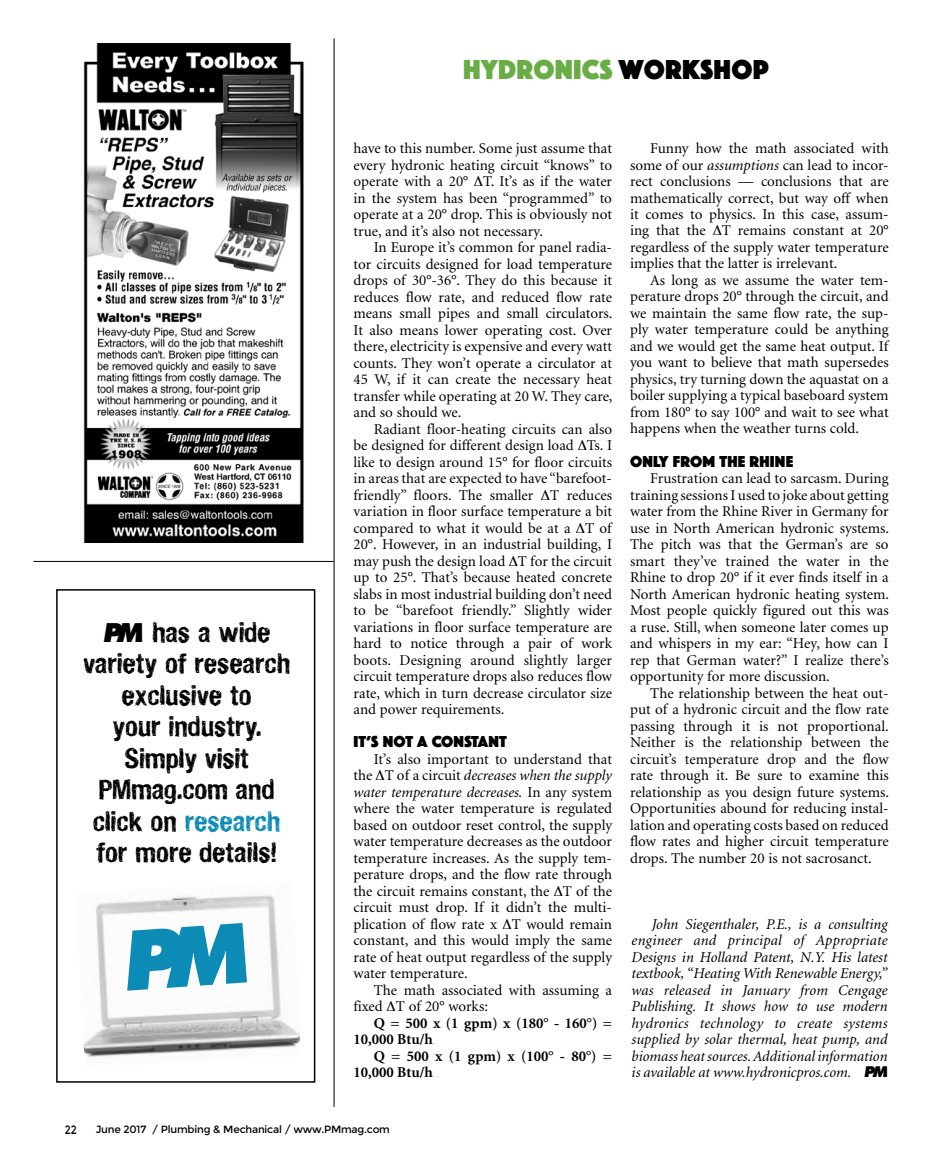
<style>
.page{position:relative;width:945px;height:1161px;background:#fff}
.page>*{position:absolute;margin:0;border:0;box-sizing:border-box;transform-origin:0 0}
.t1{font:28.5px "Phosphate Solid";letter-spacing:.01em;color:#68ae45}
.t2{font:27px/31.5px "Hand Vetica";color:#000;text-align:center}
.t3{font:16.5px "Phosphate Solid";letter-spacing:.015em;color:#000}
.t4{font:15px/16.5px "Minion";color:#000;text-align:justify}
.t5{font:italic 15px/16.5px "Minion";color:#000;text-align:justify}
.t6{font:700 15px/16.5px "Minion";color:#000}
.t7{font:12px "Montserrat";color:#000;scale:.85 1}
.t8{font:10.5px "Montserrat";letter-spacing:-.02em;color:#000}
.s1{font-family:"Futura";font-weight:800;font-style:italic;font-size:25.05px}
.s2{color:#0b8bb5}
.s3{color:#000}
.s4{font-style:italic}
.s5{font-weight:400}
.s6{font-family:"Futura";font-weight:800;font-size:14.25px}
</style>
<div class="page">
<hr style="left:334px;top:38px;width:1px;height:1069px;background:#000">
<hr style="left:33px;top:561px;width:301px;height:1px;background:#000">
<img style="left:83px;top:43px;width:221px;height:500px">
<img style="left:84px;top:895px;width:217px;height:162px">
<div style="left:56px;top:589px;width:259px;height:494px;border:2px solid #000"></div>
<svg style="left:123px;top:923px;width:124px;height:68px"></svg>
<h2 class="t2" style="left:83px;top:615px;width:208px"><span class="s1">PM</span> has a wide variety of research exclusive to<br>your industry.<br>Simply visit<br>PMmag.com and click on <span class="s2">research </span>for more details!</h2>
<h1 class="t1" style="left:463px;top:50px;width:307px">HYDRONICS <span class="s3">WORKSHOP</span></h1>
<p class="t4" style="left:354px;top:141px;width:260px">have to this number. Some just assume that every hydronic heating circuit “knows” to operate with a 20° ∆T. It’s as if the water in the system has been “programmed” to operate at a 20° drop. This is obviously not true, and it’s also not necessary.</p>
<p class="t4" style="left:354px;top:240px;width:261px;text-indent:20px">In Europe it’s common for panel radia&shy;tor circuits designed for load temperature drops of 30°-36°. They do this because it reduces flow rate, and reduced flow rate means small pipes and small circulators.<br>It also means lower operating cost. Over there, electricity is expensive and every watt counts. They won’t operate a circulator at 45 W, if it can create the necessary heat transfer while operating at 20 W. They care, and so should we.</p>
<p class="t4" style="left:354px;top:421px;width:260px;text-indent:20px">Radiant floor-heating circuits can also be designed for different design load ∆Ts. I like to design around 15° for floor circuits in areas that are expected to have “barefoot&shy;friendly” floors. The smaller ∆T reduces variation in floor surface temperature a bit compared to what it would be at a ∆T of 20°. However, in an industrial building, I may push the design load ∆T for the circuit up to 25°. That’s because heated concrete slabs in most industrial building don’t need to be “barefoot friendly.” Slightly wider variations in floor surface temperature are hard to notice through a pair of work boots. Designing around slightly larger circuit temperature drops also reduces flow rate, which in turn decrease circulator size and power requirements.</p>
<p class="t3" style="left:354px;top:730px;width:155px">IT’S NOT A CONSTANT</p>
<p class="t4" style="left:354px;top:751px;width:260px;text-indent:20px">It’s also important to understand that the ∆T of a circuit <span class="s4">decreases when the supply water temperature decreases.</span> In any system where the water temperature is regulated based on outdoor reset control, the supply water temperature decreases as the outdoor temperature increases. As the supply tem&shy;perature drops, and the flow rate through the circuit remains constant, the ∆T of the circuit must drop. If it didn’t the multi&shy;plication of flow rate x ∆T would remain constant, and this would imply the same rate of heat output regardless of the supply water temperature.</p>
<p class="t4" style="left:354px;top:982px;width:260px;text-indent:20px">The math associated with assuming a fixed ∆T of 20° works:</p>
<p class="t6" style="left:354px;top:1015px;width:260px;text-indent:20px">Q = 500 x (1 gpm) x (180<span class="s5">°</span> - 160<span class="s5">°</span>) =<br>10,000 Btu/h</p>
<p class="t6" style="left:354px;top:1048px;width:260px;text-indent:20px">Q = 500 x (1 gpm) x (100<span class="s5">°</span> - 80<span class="s5">°</span>) =<br>10,000 Btu/h</p>
<p class="t4" style="left:630px;top:141px;width:260px;text-indent:20px">Funny how the math associated with some of our <span class="s4">assumptions</span> can lead to incor&shy;rect conclusions — conclusions that are mathematically correct, but way off when it comes to physics. In this case, assum&shy;ing that the ∆T remains constant at 20° regardless of the supply water temperature implies that the latter is irrelevant.</p>
<p class="t4" style="left:630px;top:273px;width:260px;text-indent:20px">As long as we assume the water tem&shy;perature drops 20° through the circuit, and we maintain the same flow rate, the sup&shy;ply water temperature could be anything and we would get the same heat output. If you want to believe that math supersedes physics, try turning down the aquastat on a boiler supplying a typical baseboard system from 180° to say 100° and wait to see what happens when the weather turns cold.</p>
<p class="t3" style="left:630px;top:449px;width:165px">ONLY FROM THE RHINE</p>
<p class="t4" style="left:630px;top:471px;width:261px;text-indent:20px">Frustration can lead to sarcasm. During training sessions I used to joke about getting water from the Rhine River in Germany for use in North American hydronic systems.<br>The pitch was that the German’s are so smart they’ve trained the water in the Rhine to drop 20° if it ever finds itself in a North American hydronic heating system.<br>Most people quickly figured out this was a ruse. Still, when someone later comes up and whispers in my ear: “Hey, how can I rep that German water?” I realize there’s opportunity for more discussion.</p>
<p class="t4" style="left:630px;top:685px;width:261px;text-indent:20px">The relationship between the heat out&shy;put of a hydronic circuit and the flow rate passing through it is not proportional.<br>Neither is the relationship between the circuit’s temperature drop and the flow rate through it. Be sure to examine this relationship as you design future systems.<br>Opportunities abound for reducing instal&shy;lation and operating costs based on reduced flow rates and higher circuit temperature drops. The number 20 is not sacrosanct.</p>
<p class="t5" style="left:632px;top:916px;width:258px;text-indent:20px">John Siegenthaler, P.E., is a consulting engineer and principal of Appropriate Designs in Holland Patent, N.Y. His latest textbook, “Heating With Renewable Energy,” was released in January from Cengage Publishing. It shows how to use modern hydronics technology to create systems supplied by solar thermal, heat pump, and biomass heat sources. Additional information is available at www.hydronicpros.com. <span class="s6">PM</span></p>
<p class="t7" style="left:65px;top:1123px;width:16px">22</p>
<p class="t8" style="left:96px;top:1124px;width:296px">June 2017 / Plumbing &amp; Mechanical / www.PMmag.com</p>
</div>
